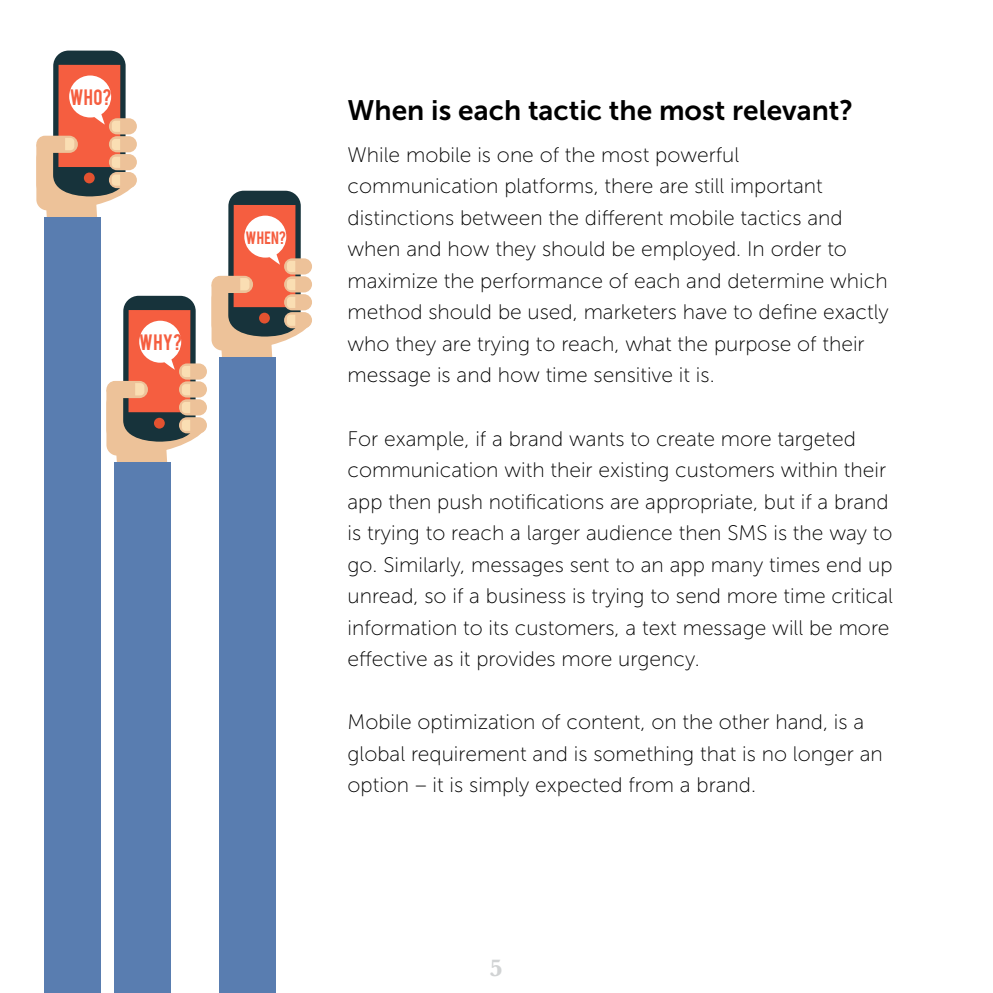
<style>
.page{position:relative;width:993px;height:993px;background:#fff}
.page>*{position:absolute;margin:0;border:0;box-sizing:border-box;transform-origin:0 0}
.t1{font:28px "Museo Sans 700";color:#000}
.t2{font:700 24.5px "Baskerville";color:#d1d3d4}
.t3{font:21px/31.5px "Museo Sans 100";color:#000}
.t4{font:17.5px "Bebas";letter-spacing:.02em;color:#f55e40}
.t5{font:14px "Bebas";color:#f55e40}
</style>
<div class="page">
<svg style="left:109px;top:172px;width:28px;height:16px"></svg>
<svg style="left:109px;top:154px;width:28px;height:16px"></svg>
<svg style="left:109px;top:136px;width:28px;height:16px"></svg>
<svg style="left:109px;top:118px;width:28px;height:16px"></svg>
<svg style="left:36px;top:51px;width:98px;height:166px"></svg>
<div style="left:44px;top:217px;width:57px;height:775px;background:#597db0"></div>
<div style="left:179px;top:417px;width:28px;height:16px;background:#edc299;border-radius:8px"></div>
<div style="left:179px;top:399px;width:28px;height:16px;background:#edc299;border-radius:8px"></div>
<svg style="left:179px;top:381px;width:28px;height:16px"></svg>
<svg style="left:179px;top:363px;width:28px;height:16px"></svg>
<svg style="left:106px;top:296px;width:98px;height:166px"></svg>
<div style="left:114px;top:462px;width:57px;height:530px;background:#597db0"></div>
<div style="left:284px;top:312px;width:28px;height:16px;background:#edc299;border-radius:8px"></div>
<div style="left:284px;top:294px;width:28px;height:16px;background:#edc299;border-radius:8px"></div>
<div style="left:284px;top:276px;width:28px;height:16px;background:#edc299;border-radius:8px"></div>
<div style="left:284px;top:258px;width:28px;height:16px;background:#edc299;border-radius:8px"></div>
<svg style="left:211px;top:191px;width:98px;height:166px"></svg>
<div style="left:219px;top:357px;width:57px;height:635px;background:#597db0"></div>
<p class="t4" style="left:70px;top:84px;width:43px">WHO?</p>
<p class="t4" style="left:139px;top:329px;width:44px">Why?</p>
<p class="t5" style="left:245px;top:227px;width:42px">WHen?</p>
<h1 class="t1" style="left:347px;top:95px;width:507px">When is each tactic the most relevant?</h1>
<p class="t3" style="left:347px;top:139px;width:542px">While mobile is one of the most powerful communication platforms, there are still important distinctions between the different mobile tactics and when and how they should be employed. In order to maximize the performance of each and determine which method should be used, marketers have to define exactly who they are trying to reach, what the purpose of their message is and how time sensitive it is.</p>
<p class="t3" style="left:347px;top:422px;width:547px">For example, if a brand wants to create more targeted communication with their existing customers within their app then push notifications are appropriate, but if a brand is trying to reach a larger audience then SMS is the way to go. Similarly, messages sent to an app many times end up unread, so if a business is trying to send more time critical information to its customers, a text message will be more effective as it provides more urgency.</p>
<p class="t3" style="left:347px;top:706px;width:536px">Mobile optimization of content, on the other hand, is a global requirement and is something that is no longer an option – it is simply expected from a brand.</p>
<p class="t2" style="left:489px;top:951px;width:15px">5</p>
</div>
